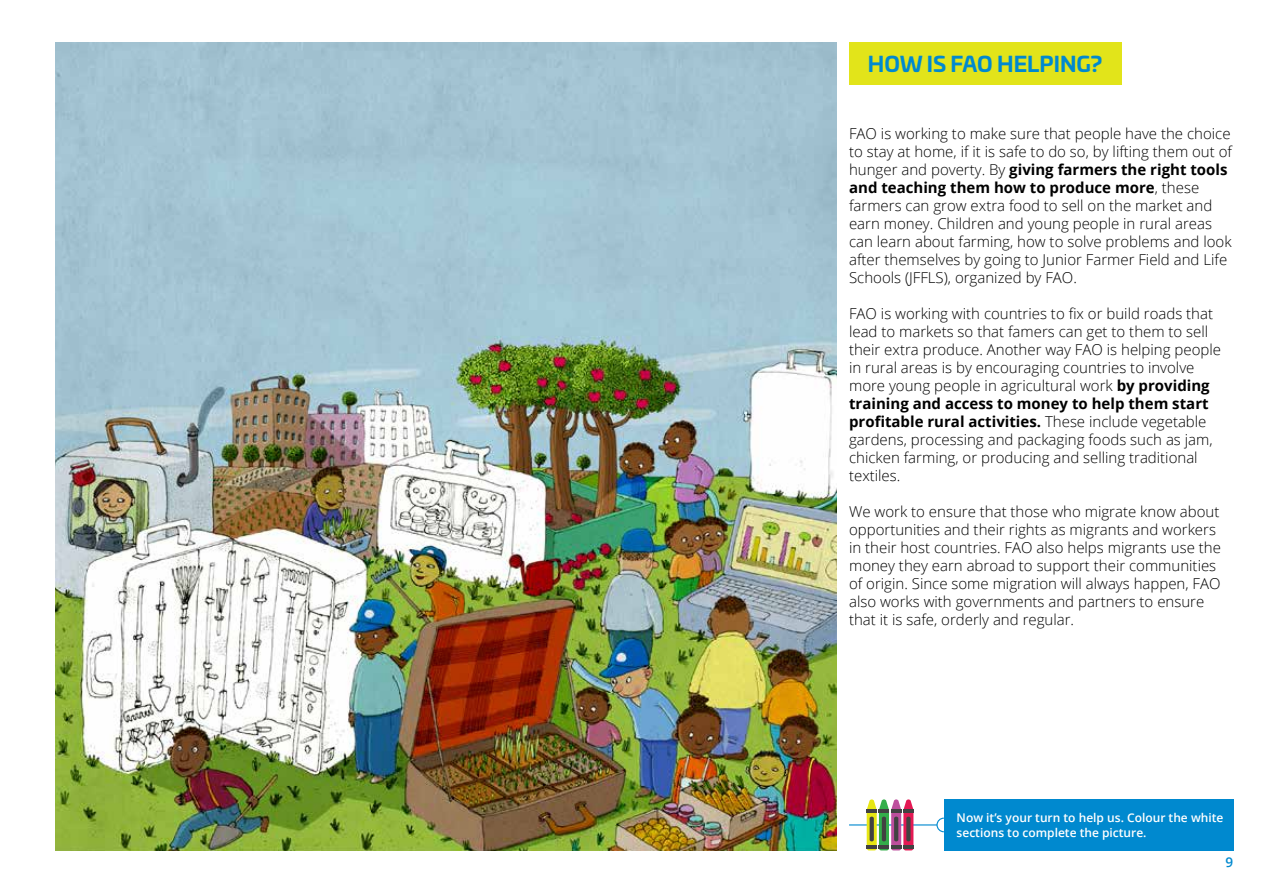
<style>
.page{position:relative;width:1263px;height:893px;background:#fff}
.page>*{position:absolute;margin:0;border:0;box-sizing:border-box;transform-origin:0 0}
.t1{font:700 21px "Univia Pro";color:#0089cf}
.t2{font:300 15px/18px "Open Sans";color:#000}
.t3{font:600 13.5px "Open Sans";color:#0089cf}
.t4{font:600 12px/14.4px "Open Sans";color:#fff}
.s1{font-weight:700}
</style>
<div class="page">
<img style="left:55px;top:43px;width:781px;height:807px">
<div style="left:849px;top:43px;width:272px;height:42px;background:#e2e41a"></div>
<hr style="left:849px;top:824px;width:88px;height:1px;background:#0089cf">
<svg style="left:936px;top:817px;width:8px;height:16px"></svg>
<div style="left:944px;top:799px;width:289px;height:51px;background:#0089cf"></div>
<svg style="left:867px;top:799px;width:46px;height:51px"></svg>
<svg style="left:906px;top:817px;width:4px;height:24px"></svg>
<h1 class="t1" style="left:868px;top:47px;width:236px">HOW IS FAO HELPING?</h1>
<p class="t2" style="left:849px;top:124px;width:384px">FAO is working to make sure that people have the choice to stay at home, if it is safe to do so, by lifting them out of hunger and poverty. By <span class="s1">giving farmers the right tools and teaching them how to produce more</span>, these farmers can grow extra food to sell on the market and earn money. Children and young people in rural areas can learn about farming, how to solve problems and look after themselves by going to Junior Farmer Field and Life Schools (JFFLS), organized by FAO.</p>
<p class="t2" style="left:849px;top:304px;width:373px">FAO is working with countries to fix or build roads that lead to markets so that famers can get to them to sell their extra produce. Another way FAO is helping people in rural areas is by encouraging countries to involve more young people in agricultural work <span class="s1">by providing training and access to money to help them start profitable rural activities.</span> These include vegetable gardens, processing and packaging foods such as jam, chicken farming, or producing and selling traditional textiles.</p>
<p class="t2" style="left:849px;top:502px;width:373px">We work to ensure that those who migrate know about opportunities and their rights as migrants and workers in their host countries. FAO also helps migrants use the money they earn abroad to support their communities of origin. Since some migration will always happen, FAO also works with governments and partners to ensure that it is safe, orderly and regular.</p>
<p class="t4" style="left:957px;top:810px;width:268px">Now it’s your turn to help us. Colour the white sections to complete the picture.</p>
<p class="t3" style="left:1225px;top:853px;width:9px">9</p>
</div>
